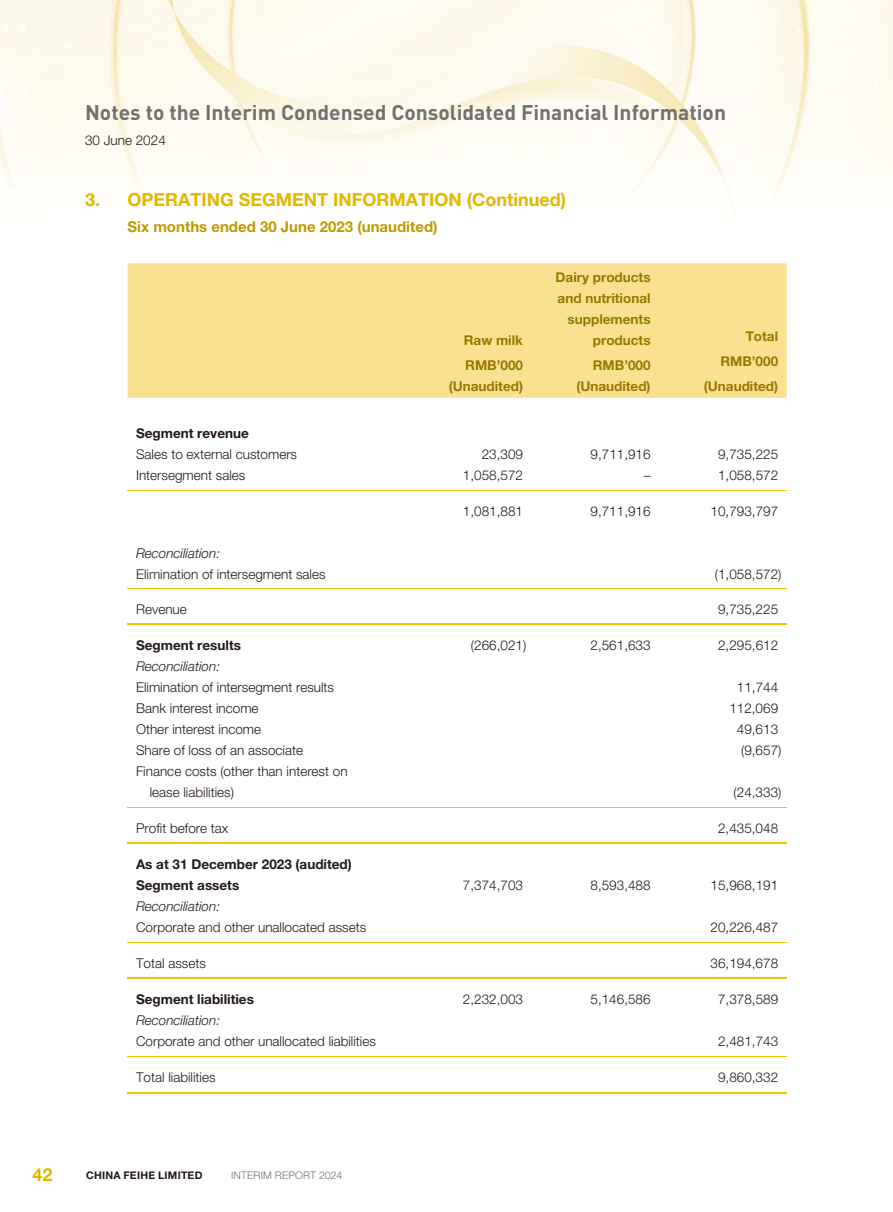
<style>
.page{position:relative;width:893px;height:1212px;background:#fff}
.page>*{position:absolute;margin:0;border:0;box-sizing:border-box;transform-origin:0 0}
.t1{font:700 21px "DIN Pro";color:#717171}
.t2{font:700 18px "Helvetica Neue LT Std";color:#e2b700}
.t3{font:700 15px "Helvetica Neue LT Std";color:#bf9a00}
.t4{font:300 13.5px/21px "Helvetica Neue LT Std";color:#231916}
.t5{font:700 13.5px/21px "Helvetica Neue LT Std";color:#967900;text-align:right}
.t6{font:700 13.5px/21px "Helvetica Neue LT Std";color:#231916}
.t7{font:italic 300 13.5px "Helvetica Neue LT Std";color:#231916}
.t8{font:700 10.5px "Helvetica Neue LT Std";letter-spacing:.025em;color:#231916}
.t9{font:300 10.5px "Helvetica Neue LT Std";letter-spacing:.015em;color:#717171}
</style>
<div class="page">
<img style="left:0;top:0;width:893px;height:212px">
<div style="left:128px;top:263px;width:659px;height:135px;background:#fae191"></div>
<hr style="left:128px;top:490px;width:659px;height:1px;background:#f2c300">
<hr style="left:128px;top:588px;width:659px;height:1px;background:#f2c300">
<hr style="left:128px;top:624px;width:659px;height:1px;background:#f2c300">
<hr style="left:128px;top:807px;width:659px;height:1px;background:#f2c300">
<hr style="left:128px;top:842px;width:659px;height:2px;background:#f2c300">
<hr style="left:128px;top:942px;width:659px;height:1px;background:#f2c300">
<hr style="left:128px;top:977px;width:659px;height:2px;background:#f2c300">
<hr style="left:128px;top:1056px;width:659px;height:1px;background:#f2c300">
<hr style="left:128px;top:1092px;width:659px;height:2px;background:#f2c300">
<h1 class="t1" style="left:85px;top:105px;width:642px">Notes to the Interim Condensed Consolidated Financial Information</h1>
<p class="t4" style="left:85px;top:132px;width:82px">30 June 2024</p>
<h2 class="t2" style="left:85px;top:193px;width:483px">3. OPERATING SEGMENT INFORMATION (Continued)</h2>
<p class="t3" style="left:128px;top:221px;width:312px">Six months ended 30 June 2023 (unaudited)</p>
<p class="t5" style="left:464px;top:331px;width:61px">Raw milk</p>
<p class="t5" style="left:556px;top:268px;width:96px">Dairy products and nutritional supplements products</p>
<p class="t5" style="left:746px;top:327px;width:34px">Total</p>
<p class="t5" style="left:465px;top:357px;width:59px">RMB’000</p>
<p class="t5" style="left:593px;top:357px;width:59px">RMB’000</p>
<p class="t5" style="left:720px;top:352px;width:59px">RMB’000</p>
<p class="t5" style="left:449px;top:378px;width:76px">(Unaudited)</p>
<p class="t5" style="left:576px;top:378px;width:76px">(Unaudited)</p>
<p class="t5" style="left:704px;top:378px;width:76px">(Unaudited)</p>
<p class="t6" style="left:136px;top:424px;width:114px">Segment revenue</p>
<p class="t4" style="left:136px;top:445px;width:163px">Sales to external customers</p>
<p class="t4" style="left:482px;top:445px;width:43px">23,309</p>
<p class="t4" style="left:591px;top:445px;width:62px">9,711,916</p>
<p class="t4" style="left:718px;top:445px;width:62px">9,735,225</p>
<p class="t4" style="left:136px;top:466px;width:111px">Intersegment sales</p>
<p class="t4" style="left:463px;top:466px;width:62px">1,058,572</p>
<p class="t4" style="left:644px;top:466px;width:8px">–</p>
<p class="t4" style="left:718px;top:466px;width:62px">1,058,572</p>
<p class="t4" style="left:463px;top:502px;width:62px">1,081,881</p>
<p class="t4" style="left:591px;top:502px;width:62px">9,711,916</p>
<p class="t4" style="left:711px;top:502px;width:69px">10,793,797</p>
<p class="t7" style="left:136px;top:548px;width:86px">Reconciliation:</p>
<p class="t4" style="left:136px;top:565px;width:191px">Elimination of intersegment sales</p>
<p class="t4" style="left:715px;top:565px;width:68px">(1,058,572)</p>
<p class="t4" style="left:136px;top:601px;width:52px">Revenue</p>
<p class="t4" style="left:718px;top:601px;width:62px">9,735,225</p>
<p class="t6" style="left:136px;top:637px;width:106px">Segment results</p>
<p class="t4" style="left:471px;top:637px;width:57px">(266,021)</p>
<p class="t4" style="left:591px;top:637px;width:62px">2,561,633</p>
<p class="t4" style="left:718px;top:637px;width:62px">2,295,612</p>
<p class="t7" style="left:136px;top:662px;width:86px">Reconciliation:</p>
<p class="t4" style="left:136px;top:679px;width:200px">Elimination of intersegment results</p>
<p class="t4" style="left:737px;top:679px;width:43px">11,744</p>
<p class="t4" style="left:136px;top:700px;width:124px">Bank interest income</p>
<p class="t4" style="left:729px;top:700px;width:50px">112,069</p>
<p class="t4" style="left:136px;top:721px;width:127px">Other interest income</p>
<p class="t4" style="left:737px;top:721px;width:43px">49,613</p>
<p class="t4" style="left:136px;top:742px;width:169px">Share of loss of an associate</p>
<p class="t4" style="left:741px;top:742px;width:42px">(9,657)</p>
<p class="t4" style="left:150px;top:763px;width:199px;text-indent:-14px">Finance costs (other than interest on lease liabilities)</p>
<p class="t4" style="left:734px;top:784px;width:49px">(24,333)</p>
<p class="t4" style="left:136px;top:819px;width:94px">Profit before tax</p>
<p class="t4" style="left:718px;top:819px;width:62px">2,435,048</p>
<p class="t6" style="left:136px;top:855px;width:217px">As at 31 December 2023 (audited)<br>Segment assets</p>
<p class="t4" style="left:463px;top:876px;width:62px">7,374,703</p>
<p class="t4" style="left:591px;top:876px;width:62px">8,593,488</p>
<p class="t4" style="left:711px;top:876px;width:69px">15,968,191</p>
<p class="t7" style="left:136px;top:901px;width:86px">Reconciliation:</p>
<p class="t4" style="left:136px;top:918px;width:232px">Corporate and other unallocated assets</p>
<p class="t4" style="left:711px;top:918px;width:69px">20,226,487</p>
<p class="t4" style="left:136px;top:954px;width:71px">Total assets</p>
<p class="t4" style="left:711px;top:954px;width:69px">36,194,678</p>
<p class="t6" style="left:136px;top:990px;width:119px">Segment liabilities</p>
<p class="t4" style="left:463px;top:990px;width:62px">2,232,003</p>
<p class="t4" style="left:591px;top:990px;width:62px">5,146,586</p>
<p class="t4" style="left:718px;top:990px;width:62px">7,378,589</p>
<p class="t7" style="left:136px;top:1015px;width:86px">Reconciliation:</p>
<p class="t4" style="left:136px;top:1032px;width:241px">Corporate and other unallocated liabilities</p>
<p class="t4" style="left:718px;top:1032px;width:62px">2,481,743</p>
<p class="t4" style="left:136px;top:1068px;width:81px">Total liabilities</p>
<p class="t4" style="left:718px;top:1068px;width:62px">9,860,332</p>
<h2 class="t2" style="left:33px;top:1168px;width:22px">42</h2>
<p class="t8" style="left:86px;top:1171px;width:118px">CHINA FEIHE LIMITED</p>
<p class="t9" style="left:231px;top:1171px;width:113px">INTERIM REPORT 2024</p>
</div>
